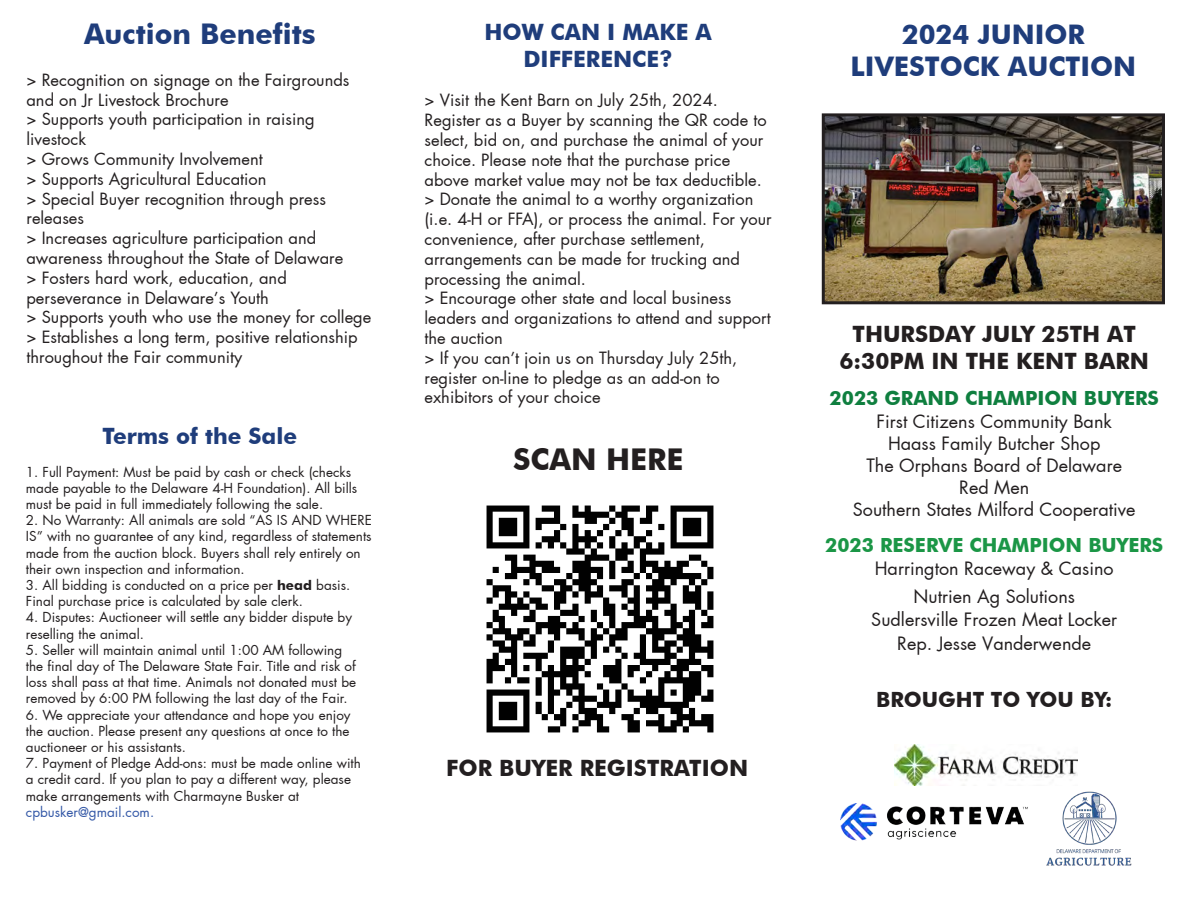
<style>
.page{position:relative;width:1188px;height:918px;background:#fff}
.page>*{position:absolute;margin:0;border:0;box-sizing:border-box;transform-origin:0 0}
.t1{font:700 30px "Futura BT";color:#231f20}
.t2{font:700 28.5px "Futura BT";color:#1f3d7b}
.t3{font:700 27px/32.4px "Futura BT";color:#1f3d7b;text-align:center}
.t4{font:700 22.5px/27px "Futura BT";color:#231f20;text-align:center}
.t5{font:700 22.5px/27px "Futura BT";color:#1f3d7b;text-align:center}
.t6{font:700 21px "Futura BT";color:#231f20}
.t7{font:700 19.5px "Futura BT";color:#1b9646}
.t8{font:700 19.5px "Futura BT";color:#0f7f3f}
.t9{font:18px/21.9px "Futura";color:#231f20;text-align:center}
.t10{font:16.5px/19.8px "Futura";color:#231f20}
.t11{font:13.5px/16.2px "Futura";color:#231f20}
.t12{font:13.5px "Futura";color:#3559a7}
.s1{font-family:"Futura BT";font-weight:700}
</style>
<div class="page">
<img style="left:826px;top:117px;width:335px;height:183px">
<div style="left:822px;top:113px;width:343px;height:191px;border:3px solid #231f20"></div>
<img style="left:486px;top:505px;width:228px;height:228px">
<img style="left:894px;top:744px;width:184px;height:41px">
<img style="left:841px;top:804px;width:187px;height:37px">
<img style="left:1040px;top:784px;width:92px;height:82px">
<p class="t2" style="left:84px;top:17px;width:233px">Auction Benefits</p>
<p class="t10" style="left:26px;top:70px;width:346px">&gt; Recognition on signage on the Fairgrounds and on Jr Livestock Brochure<br>&gt; Supports youth participation in raising livestock<br>&gt; Grows Community Involvement<br>&gt; Supports Agricultural Education<br>&gt; Special Buyer recognition through press releases<br>&gt; Increases agriculture participation and awareness throughout the State of Delaware<br>&gt; Fosters hard work, education, and perseverance in Delaware’s Youth<br>&gt; Supports youth who use the money for college &gt; Establishes a long term, positive relationship throughout the Fair community</p>
<p class="t5" style="left:102px;top:422px;width:196px">Terms of the Sale</p>
<p class="t11" style="left:26px;top:464px;width:333px">1. Full Payment: Must be paid by cash or check (checks made payable to the Delaware 4-H Foundation). All bills must be paid in full immediately following the sale.</p>
<p class="t11" style="left:26px;top:512px;width:348px">2. No Warranty: All animals are sold “AS IS AND WHERE IS” with no guarantee of any kind, regardless of statements made from the auction block. Buyers shall rely entirely on their own inspection and information.</p>
<p class="t11" style="left:26px;top:577px;width:326px">3. All bidding is conducted on a price per <span class="s1">head</span> basis.<br>Final purchase price is calculated by sale clerk.</p>
<p class="t11" style="left:26px;top:609px;width:328px">4. Disputes: Auctioneer will settle any bidder dispute by reselling the animal.</p>
<p class="t11" style="left:26px;top:642px;width:332px">5. Seller will maintain animal until 1:00 AM following the final day of The Delaware State Fair. Title and risk of loss shall pass at that time. Animals not donated must be removed by 6:00 PM following the last day of the Fair.</p>
<p class="t11" style="left:26px;top:707px;width:326px;text-align:justify">6. We appreciate your attendance and hope you enjoy the auction. Please present any questions at once to the auctioneer or his assistants.</p>
<p class="t11" style="left:26px;top:755px;width:337px">7. Payment of Pledge Add-ons: must be made online with a credit card. If you plan to pay a different way, please make arrangements with Charmayne Busker at</p>
<p class="t12" style="left:26px;top:803px;width:130px">cpbusker@gmail.com.</p>
<p class="t5" style="left:484px;top:18px;width:229px">HOW CAN I MAKE A<br>DIFFERENCE?</p>
<p class="t10" style="left:425px;top:91px;width:349px">&gt; Visit the Kent Barn on July 25th, 2024.<br>Register as a Buyer by scanning the QR code to select, bid on, and purchase the animal of your choice. Please note that the purchase price above market value may not be tax deductible. &gt; Donate the animal to a worthy organization (i.e. 4-H or FFA), or process the animal. For your convenience, after purchase settlement, arrangements can be made for trucking and processing the animal.<br>&gt; Encourage other state and local business leaders and organizations to attend and support the auction<br>&gt; If you can’t join us on Thursday July 25th, register on-line to pledge as an add-on to exhibitors of your choice</p>
<p class="t1" style="left:513px;top:442px;width:172px">SCAN HERE</p>
<p class="t4" style="left:446px;top:754px;width:303px">FOR BUYER REGISTRATION</p>
<p class="t3" style="left:851px;top:18px;width:287px">2024 JUNIOR<br>LIVESTOCK AUCTION</p>
<p class="t4" style="left:840px;top:321px;width:311px">THURSDAY JULY 25TH AT<br>6:30PM IN THE KENT BARN</p>
<p class="t8" style="left:830px;top:386px;width:331px">2023 GRAND CHAMPION BUYERS</p>
<p class="t9" style="left:853px;top:411px;width:284px">First Citizens Community Bank<br>Haass Family Butcher Shop<br>The Orphans Board of Delaware<br>Red Men<br>Southern States Milford Cooperative</p>
<p class="t7" style="left:825px;top:533px;width:340px">2023 RESERVE CHAMPION BUYERS</p>
<p class="t9" style="left:875px;top:555px;width:240px;line-height:27.9px">Harrington Raceway &amp; Casino<br>Nutrien Ag Solutions</p>
<p class="t9" style="left:871px;top:608px;width:247px;line-height:23.2px">Sudlersville Frozen Meat Locker<br>Rep. Jesse Vanderwende</p>
<p class="t6" style="left:876px;top:686px;width:238px">BROUGHT TO YOU BY:</p>
</div>
